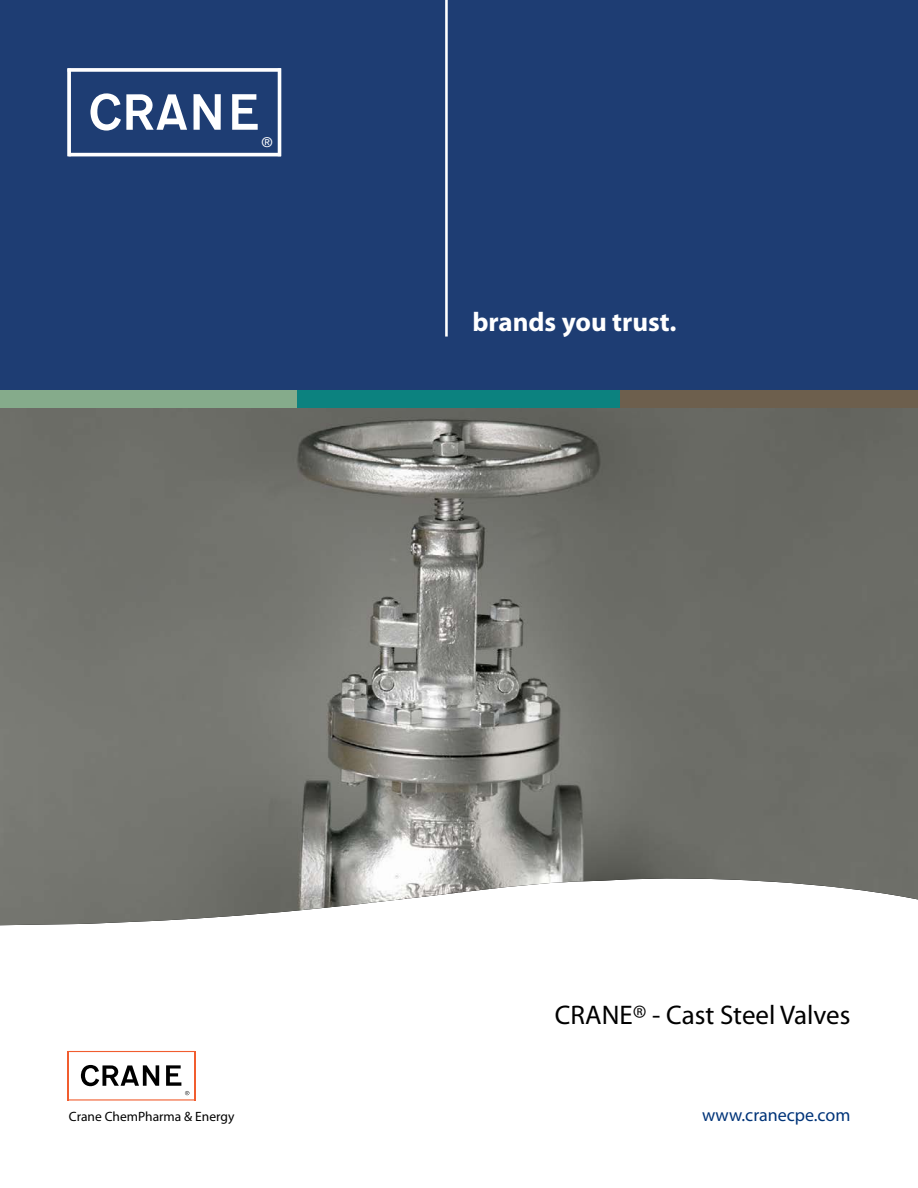
<style>
.page{position:relative;width:918px;height:1188px;background:#fff}
.page>*{position:absolute;margin:0;border:0;box-sizing:border-box;transform-origin:0 0}
.t1{font:27px "Myriad";color:#000}
.t2{font:700 27px "Myriad Pro";color:#fff}
.t3{font:18px "Myriad Pro";color:#003479}
.t4{font:13.5px "Myriad Pro";color:#000}
.t5{font:13.5px "Helvetica LT Std";color:#fff}
</style>
<div class="page">
<div style="left:0;top:0;width:918px;height:399px;background:#1e3d73"></div>
<svg style="left:445px;top:0;width:3px;height:337px"></svg>
<svg style="left:81px;top:1065px;width:78px;height:21px"></svg>
<hr style="left:68px;top:1099px;width:127px;height:2px;background:#f15d2f">
<hr style="left:194px;top:1051px;width:1px;height:50px;background:#f15d2f">
<hr style="left:68px;top:1051px;width:127px;height:1px;background:#f15d2f">
<hr style="left:68px;top:1051px;width:1px;height:50px;background:#f15d2f">
<svg style="left:166px;top:1065px;width:23px;height:30px"></svg>
<img style="left:0;top:407px;width:918px;height:518px">
<svg style="left:194px;top:94px;width:27px;height:36px"></svg>
<svg style="left:232px;top:94px;width:26px;height:36px"></svg>
<svg style="left:90px;top:93px;width:97px;height:38px"></svg>
<div style="left:69px;top:153px;width:212px;height:3px;border:2px solid #fff"></div>
<hr style="left:278px;top:68px;width:3px;height:88px;background:#fff">
<div style="left:68px;top:68px;width:213px;height:4px;border:2px solid #fff"></div>
<hr style="left:68px;top:69px;width:3px;height:87px;background:#fff">
<div style="left:0;top:390px;width:298px;height:17px;background:#85ab8b"></div>
<div style="left:620px;top:390px;width:298px;height:17px;background:#6d5f4d"></div>
<div style="left:298px;top:390px;width:322px;height:17px;background:#0c827f"></div>
<p class="t5" style="left:262px;top:135px;width:11px">®</p>
<h1 class="t2" style="left:472px;top:304px;width:206px">brands you trust.</h1>
<h1 class="t1" style="left:555px;top:1001px;width:297px">CRANE® - Cast Steel Valves</h1>
<p class="t4" style="left:69px;top:1108px;width:167px">Crane ChemPharma &amp; Energy</p>
<h2 class="t3" style="left:702px;top:1103px;width:150px">www.cranecpe.com</h2>
</div>
